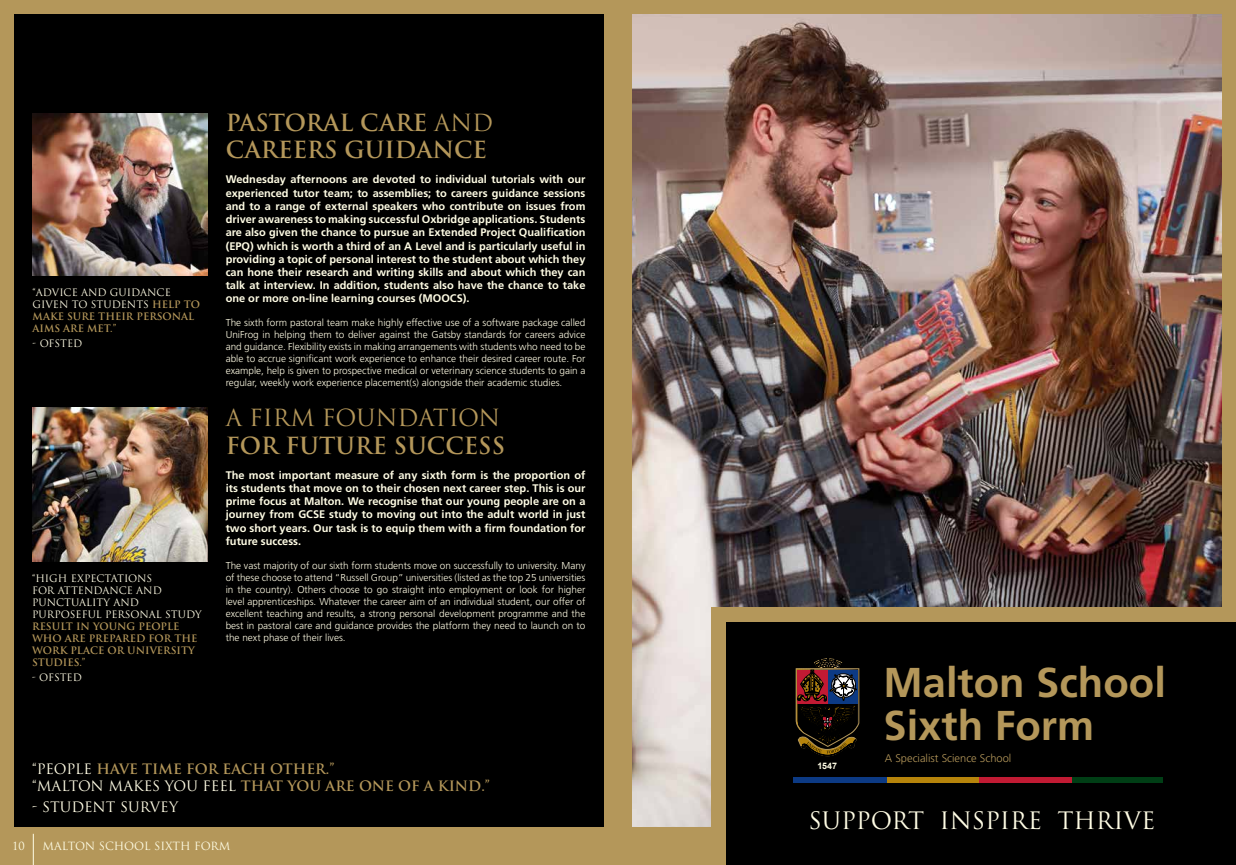
<style>
.page{position:relative;width:1236px;height:865px;background:#b4975a}
.page>*{position:absolute;margin:0;border:0;box-sizing:border-box;transform-origin:0 0}
.t1{font:700 41.7px/42.6px "Frutiger";color:#b4975a}
.t2{font:23.4px "Trajan Pro";color:#fffde5}
.t3{font:700 23px/27.6px "Trajan Pro";color:#b4975a}
.t4{font:23px "Trajan Pro";color:#b4975a}
.t5{font:700 14px/16.8px "Trajan Pro";color:#b4975a}
.t6{font:14px "Trajan Pro";color:#fffde5}
.t7{font:300 11.1px "Frutiger";color:#b4975a}
.t8{font:700 11px/13.2px "Frutiger";color:#fffde5;text-align:justify}
.t9{font:11px "Trajan Pro";color:#fffde5}
.t10{font:300 10px/12px "Frutiger";color:#fffde5;text-align:justify}
.t11{font:700 10px/12px "Trajan Pro";color:#b4975a}
.t12{font:10px/12px "Trajan Pro";color:#fffde5}
.t13{font:700 8.9px "Arial";color:#fffde5}
.s1{font-weight:400;color:#fffde5}
.s2{font-weight:400}
</style>
<div class="page">
<div style="left:14px;top:14px;width:590px;height:813px;background:#000"></div>
<img style="left:632px;top:14px;width:590px;height:813px">
<img style="left:33px;top:113px;width:175px;height:162px">
<img style="left:33px;top:407px;width:175px;height:154px">
<div style="left:725px;top:613px;width:511px;height:252px;background:#000"></div>
<div style="left:711px;top:611px;width:14px;height:254px;background:#b4975a"></div>
<div style="left:711px;top:607px;width:524px;height:14px;background:#b4975a"></div>
<div style="left:1070px;top:777px;width:93px;height:6px;background:#003e15"></div>
<div style="left:978px;top:777px;width:94px;height:6px;background:#c11a33"></div>
<div style="left:886px;top:777px;width:93px;height:6px;background:#b6840b"></div>
<div style="left:793px;top:777px;width:94px;height:6px;background:#0c3a84"></div>
<svg style="left:796px;top:658px;width:63px;height:99px"></svg>
<hr style="left:33px;top:833px;width:1px;height:32px;background:#fffde5">
<p class="t11" style="left:33px;top:286px;width:169px"><span class="s1">“ADVICE AND GUIDANCE<br>GIVEN TO STUDENTS</span> HELP TO<br>MAKE SURE THEIR PERSONAL<br>AIMS ARE MET.”</p>
<p class="t12" style="left:33px;top:337px;width:51px">- OFSTED</p>
<p class="t12" style="left:32px;top:572px;width:171px">“HIGH EXPECTATIONS<br>FOR ATTENDANCE AND<br>PUNCTUALITY AND<br>PURPOSEFUL PERSONAL STUDY</p>
<p class="t11" style="left:32px;top:620px;width:167px">RESULT IN YOUNG PEOPLE<br>WHO ARE PREPARED FOR THE<br>WORK PLACE OR UNIVERSITY<br>STUDIES.”</p>
<p class="t12" style="left:32px;top:671px;width:51px">- OFSTED</p>
<h3 class="t3" style="left:226px;top:109px;width:269px">PASTORAL CARE <span class="s2">AND<br></span>CAREERS GUIDANCE</h3>
<p class="t8" style="left:226px;top:173px;width:361px">Wednesday afternoons are devoted to individual tutorials with our experienced tutor team; to assemblies; to careers guidance sessions and to a range of external speakers who contribute on issues from driver awareness to making successful Oxbridge applications. Students are also given the chance to pursue an Extended Project Qualification (EPQ) which is worth a third of an A Level and is particularly useful in providing a topic of personal interest to the student about which they can hone their research and writing skills and about which they can talk at interview. In addition, students also have the chance to take one or more on-line learning courses (MOOCS).</p>
<p class="t10" style="left:226px;top:317px;width:361px">The sixth form pastoral team make highly effective use of a software package called UniFrog in helping them to deliver against the Gatsby standards for careers advice and guidance. Flexibility exists in making arrangements with students who need to be able to accrue significant work experience to enhance their desired career route. For example, help is given to prospective medical or veterinary science students to gain a regular, weekly work experience placement(s) alongside their academic studies.</p>
<h3 class="t4" style="left:226px;top:403px;width:276px">A FIRM FOUNDATION</h3>
<h3 class="t3" style="left:226px;top:432px;width:281px">FOR FUTURE SUCCESS</h3>
<p class="t8" style="left:226px;top:468px;width:361px">The most important measure of any sixth form is the proportion of its students that move on to their chosen next career step. This is our prime focus at Malton. We recognise that our young people are on a journey from GCSE study to moving out into the adult world in just two short years. Our task is to equip them with a firm foundation for future success.</p>
<p class="t10" style="left:226px;top:559px;width:361px">The vast majority of our sixth form students move on successfully to university. Many of these choose to attend “Russell Group” universities (listed as the top 25 universities in the country). Others choose to go straight into employment or look for higher level apprenticeships. Whatever the career aim of an individual student, our offer of excellent teaching and results, a strong personal development programme and the best in pastoral care and guidance provides the platform they need to launch on to the next phase of their lives.</p>
<h3 class="t5" style="left:32px;top:761px;width:459px"><span class="s1">“PEOPLE</span> HAVE TIME FOR EACH OTHER.”<br><span class="s1">“MALTON MAKES YOU FEEL</span> THAT YOU ARE ONE OF A KIND.”</h3>
<h3 class="t6" style="left:32px;top:798px;width:148px">- STUDENT SURVEY</h3>
<p class="t9" style="left:12px;top:838px;width:14px">10</p>
<p class="t9" style="left:42px;top:838px;width:189px">MALTON SCHOOL SIXTH FORM</p>
<p class="t13" style="left:817px;top:760px;width:21px">1547</p>
<h1 class="t1" style="left:884px;top:662px;width:284px">Malton School<br>Sixth Form</h1>
<p class="t7" style="left:885px;top:751px;width:128px">A Specialist Science School</p>
<h2 class="t2" style="left:808px;top:806px;width:349px">SUPPORT INSPIRE THRIVE</h2>
</div>
